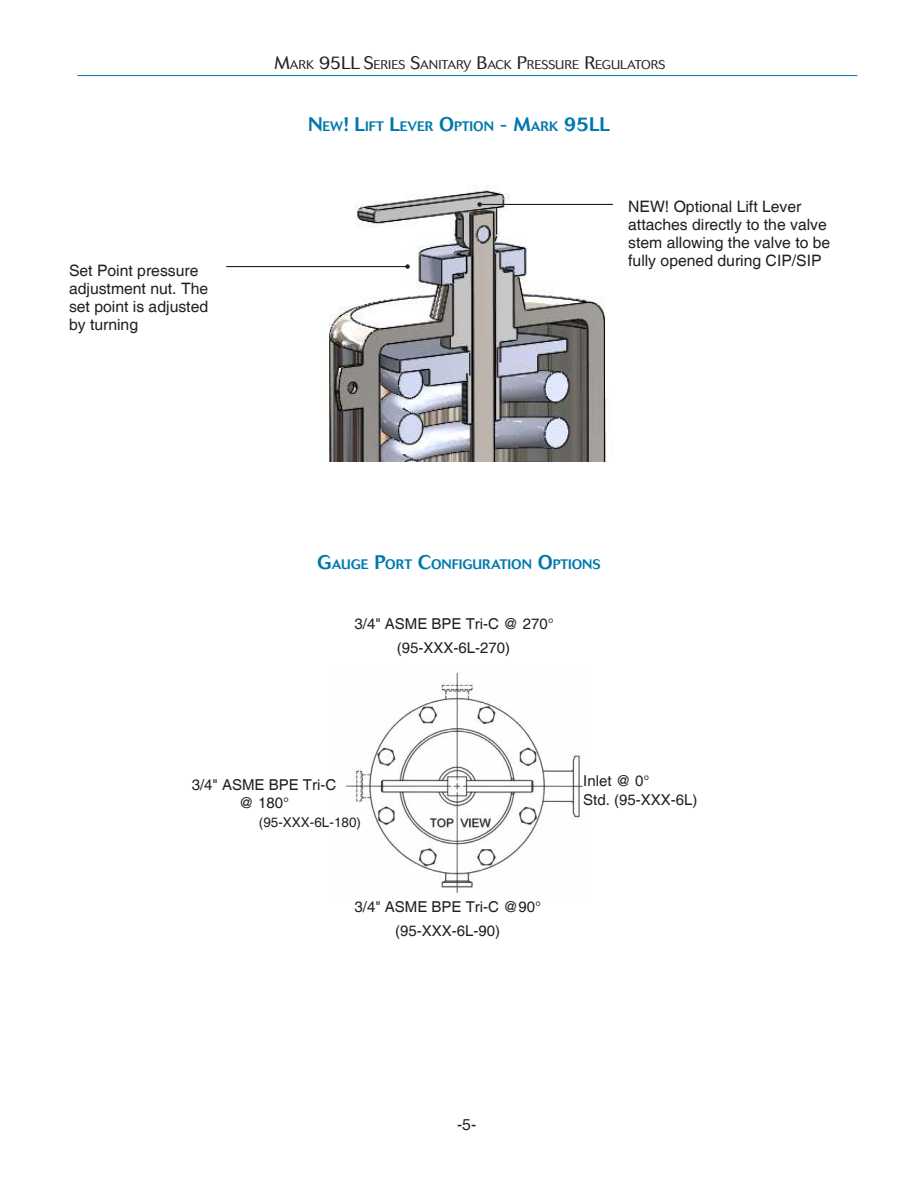
<style>
.page{position:relative;width:918px;height:1188px;background:#fff}
.page>*{position:absolute;margin:0;border:0;box-sizing:border-box;transform-origin:0 0}
.t1{font:15.75px/18px "Helvetica";color:#221f1f}
.t2{font:15px/24px "Helvetica";color:#221f1f;text-align:center}
.t3{font:500 13.65px "Cosmos BQ";color:#0078ad}
.t4{font:13.5px "Helvetica";color:#221f1f}
.t5{font:300 12.6px "Cosmos BQ";color:#221f1f}
.s1{font-size:18px}
.s2{font-size:19.5px}
</style>
<div class="page">
<img style="left:226px;top:185px;width:387px;height:276px">
<hr style="left:77px;top:75px;width:780px;height:1px;background:#0078ad">
<hr style="left:480px;top:204px;width:133px;height:1px;background:#221f1f">
<svg style="left:477px;top:202px;width:5px;height:5px"></svg>
<hr style="left:226px;top:266px;width:182px;height:1px;background:#221f1f">
<svg style="left:405px;top:264px;width:5px;height:5px"></svg>
<img style="left:345px;top:672px;width:239px;height:222px">
<p class="t5" style="left:275px;top:60px;width:392px"><span class="s1">M</span>ARK <span class="s1">95LL S</span>ERIES <span class="s1">S</span>ANITARY <span class="s1">B</span>ACK <span class="s1">P</span>RESSURE <span class="s1">R</span>EGULATORS</p>
<p class="t1" style="left:69px;top:263px;width:141px">Set Point pressure adjustment nut. The set point is adjusted by turning</p>
<p class="t3" style="left:308px;top:118px;width:304px"><span class="s2">N</span>EW<span class="s2">! L</span>IFT <span class="s2">L</span>EVER <span class="s2">O</span>PTION <span class="s2">- M</span>ARK <span class="s2">95LL</span></p>
<p class="t1" style="left:628px;top:199px;width:204px">NEW! Optional Lift Lever attaches directly to the valve stem allowing the valve to be fully opened during CIP/SIP</p>
<p class="t3" style="left:317px;top:556px;width:285px"><span class="s2">G</span>AUGE <span class="s2">P</span>ORT <span class="s2">C</span>ONFIGURATION <span class="s2">O</span>PTIONS</p>
<p class="t2" style="left:355px;top:612px;width:201px">3/4" ASME BPE Tri-C @ 270° (95-XXX-6L-270)</p>
<p class="t2" style="left:192px;top:777px;width:146px;line-height:18px">3/4" ASME BPE Tri-C @ 180°</p>
<p class="t4" style="left:259px;top:817px;width:104px">(95-XXX-6L-180)</p>
<p class="t2" style="left:355px;top:895px;width:188px">3/4" ASME BPE Tri-C @90° (95-XXX-6L-90)</p>
<p class="t2" style="left:583px;top:772px;width:116px;line-height:19.2px;text-align:left">Inlet @ 0°<br>Std. (95-XXX-6L)</p>
<p class="t1" style="left:457px;top:1117px;width:21px">-5-</p>
</div>
